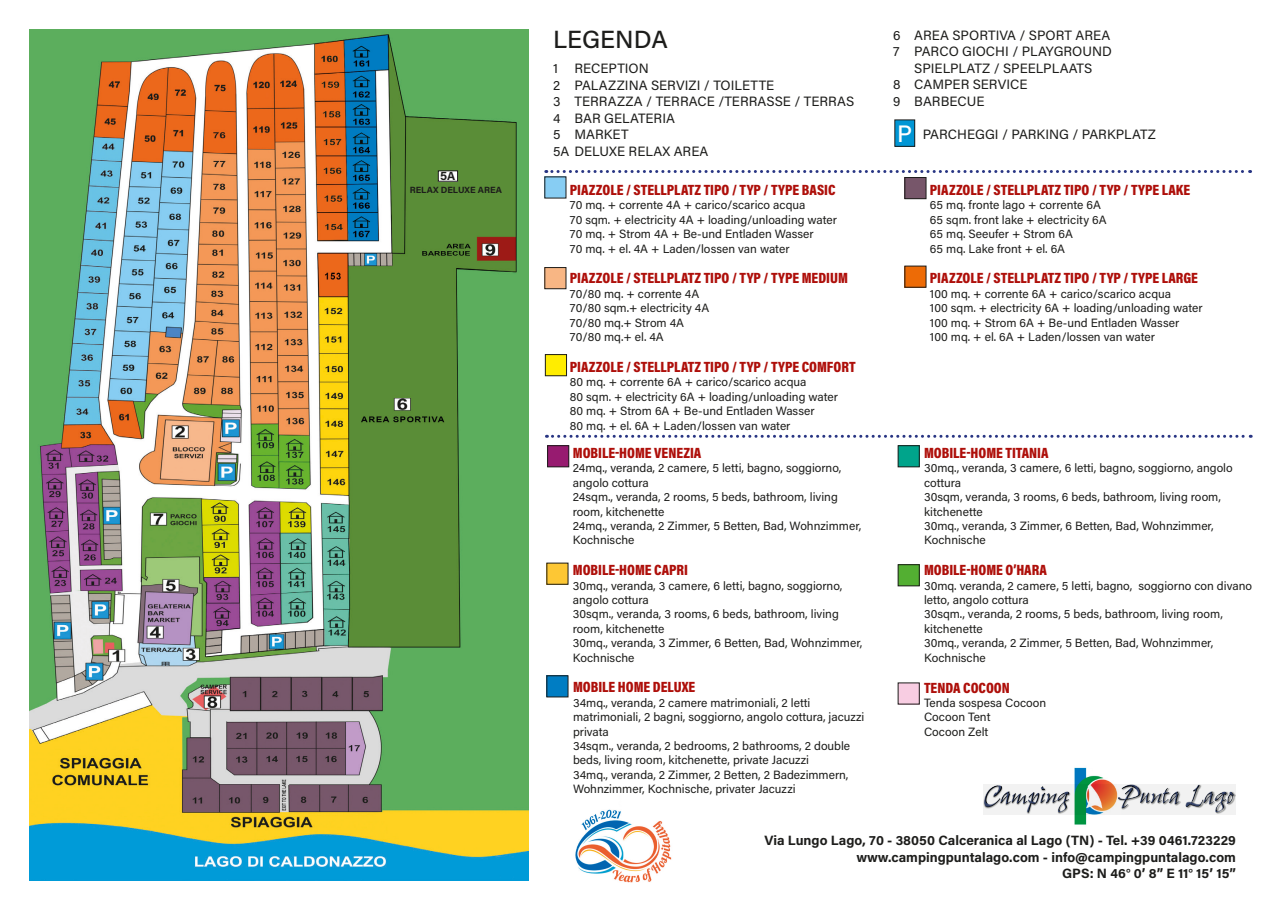
<style>
.page{position:relative;width:1280px;height:910px;background:#fff}
.page>*{position:absolute;margin:0;border:0;box-sizing:border-box;transform-origin:0 0}
.t1{font:500 24.75px "Acumin Pro";color:#1d1d1b}
.t2{font:500 23.85px "Acumin Pro";color:#fff}
.t3{font:900 15px "Acumin Pro Cond";color:#ae0f0a}
.t4{font:13.5px "Acumin Pro";color:#1d1d1b}
.t5{font:700 13.5px "Acumin Pro";color:#1d1d1b}
.t6{font:12px/14.4px "Acumin Pro";color:#1d1d1b}
.t7{font:700 11.85px "Acumin Pro";color:#1d1d1b}
.t8{font:700 9px "Acumin Pro";color:#1d1d1b}
</style>
<div class="page">
<div style="left:895px;top:120px;width:20px;height:26px;background:#0096d5"></div>
<div style="left:894px;top:119px;width:21px;height:28px;border:1px solid #1d1d1b"></div>
<div style="left:548px;top:446px;width:21px;height:21px;background:#971b70"></div>
<div style="left:547px;top:445px;width:22px;height:22px;border:1px solid #1d1d1b"></div>
<div style="left:547px;top:563px;width:21px;height:21px;background:#fdc734"></div>
<div style="left:898px;top:683px;width:21px;height:21px;background:#f8cde2"></div>
<div style="left:898px;top:446px;width:21px;height:21px;background:#00a48b"></div>
<div style="left:898px;top:445px;width:22px;height:22px;border:1px solid #1d1d1b"></div>
<div style="left:898px;top:565px;width:21px;height:21px;background:#53af32"></div>
<div style="left:898px;top:564px;width:22px;height:22px;border:1px solid #1d1d1b"></div>
<img style="left:30px;top:30px;width:499px;height:850px">
<div style="left:545px;top:177px;width:21px;height:21px;background:#87cdf3"></div>
<div style="left:545px;top:268px;width:21px;height:21px;background:#f8b684"></div>
<div style="left:544px;top:267px;width:22px;height:22px;border:1px solid #1d1d1b"></div>
<div style="left:905px;top:266px;width:21px;height:21px;background:#ed6b06"></div>
<div style="left:545px;top:355px;width:21px;height:21px;background:#ffed00"></div>
<div style="left:545px;top:354px;width:22px;height:22px;border:1px solid #1d1d1b"></div>
<div style="left:905px;top:178px;width:21px;height:21px;background:#77566a"></div>
<div style="left:904px;top:177px;width:22px;height:22px;border:1px solid #1d1d1b"></div>
<svg style="left:546px;top:170px;width:704px;height:3px"></svg>
<svg style="left:546px;top:435px;width:705px;height:3px"></svg>
<img style="left:575px;top:809px;width:97px;height:74px">
<div style="left:547px;top:676px;width:21px;height:21px;background:#007dc3"></div>
<div style="left:546px;top:675px;width:22px;height:22px;border:1px solid #1d1d1b"></div>
<svg style="left:984px;top:784px;width:252px;height:30px"></svg>
<svg style="left:985px;top:784px;width:249px;height:29px;fill:#f2f2f2"></svg>
<img style="left:1074px;top:767px;width:44px;height:58px">
<div style="left:438px;top:171px;width:19px;height:10px;background:#fff"></div>
<div style="left:438px;top:170px;width:20px;height:12px;border:1px solid #1d1d1b"></div>
<p class="t7" style="left:440px;top:168px;width:17px">5A</p>
<p class="t8" style="left:410px;top:183px;width:94px">RELAX DELUXE AREA</p>
<p class="t1" style="left:553px;top:22px;width:116px">LEGENDA</p>
<p class="t4" style="left:553px;top:59px;width:97px">1 RECEPTION</p>
<p class="t4" style="left:553px;top:75px;width:223px">2 PALAZZINA SERVIZI / TOILETTE</p>
<p class="t4" style="left:553px;top:92px;width:302px">3 TERRAZZA / TERRACE /TERRASSE / TERRAS</p>
<p class="t4" style="left:553px;top:109px;width:123px">4 BAR GELATERIA</p>
<p class="t4" style="left:553px;top:125px;width:77px">5 MARKET</p>
<p class="t4" style="left:553px;top:142px;width:157px">5A DELUXE RELAX AREA</p>
<p class="t3" style="left:570px;top:180px;width:267px">PIAZZOLE / STELLPLATZ TIPO / TYP / TYPE BASIC</p>
<p class="t6" style="left:570px;top:197px;width:237px">70 mq. + corrente 4A + carico/scarico acqua</p>
<p class="t6" style="left:570px;top:212px;width:269px">70 sqm. + electricity 4A + loading/unloading water</p>
<p class="t6" style="left:570px;top:226px;width:245px">70 mq. + Strom 4A + Be-und Entladen Wasser</p>
<p class="t6" style="left:570px;top:241px;width:221px">70 mq. + el. 4A + Laden/lossen van water</p>
<p class="t3" style="left:570px;top:268px;width:279px">PIAZZOLE / STELLPLATZ TIPO / TYP / TYPE MEDIUM</p>
<p class="t6" style="left:570px;top:286px;width:131px">70/80 mq. + corrente 4A</p>
<p class="t6" style="left:570px;top:300px;width:141px">70/80 sqm.+ electricity 4A</p>
<p class="t6" style="left:570px;top:315px;width:116px">70/80 mq.+ Strom 4A</p>
<p class="t6" style="left:570px;top:329px;width:95px">70/80 mq.+ el. 4A</p>
<p class="t3" style="left:570px;top:357px;width:287px">PIAZZOLE / STELLPLATZ TIPO / TYP / TYPE COMFORT</p>
<p class="t6" style="left:570px;top:374px;width:238px">80 mq. + corrente 6A + carico/scarico acqua</p>
<p class="t6" style="left:570px;top:389px;width:270px">80 sqm. + electricity 6A + loading/unloading water</p>
<p class="t6" style="left:570px;top:403px;width:246px">80 mq. + Strom 6A + Be-und Entladen Wasser</p>
<p class="t6" style="left:570px;top:418px;width:222px">80 mq. + el. 6A + Laden/lossen van water</p>
<p class="t3" style="left:573px;top:443px;width:130px">MOBILE-HOME VENEZIA</p>
<p class="t6" style="left:573px;top:460px;width:270px">24mq., veranda, 2 camere, 5 letti, bagno, soggiorno,</p>
<p class="t6" style="left:573px;top:475px;width:78px">angolo cottura</p>
<p class="t6" style="left:573px;top:489px;width:267px">24sqm., veranda, 2 rooms, 5 beds, bathroom, living room, kitchenette</p>
<p class="t6" style="left:573px;top:518px;width:290px">24mq., veranda, 2 Zimmer, 5 Betten, Bad, Wohnzimmer,<br>Kochnische</p>
<p class="t3" style="left:573px;top:560px;width:117px">MOBILE-HOME CAPRI</p>
<p class="t6" style="left:573px;top:578px;width:271px">30mq., veranda, 3 camere, 6 letti, bagno, soggiorno, angolo cottura</p>
<p class="t6" style="left:573px;top:607px;width:268px">30sqm., veranda, 3 rooms, 6 beds, bathroom, living room, kitchenette</p>
<p class="t6" style="left:573px;top:635px;width:291px">30mq., veranda, 3 Zimmer, 6 Betten, Bad, Wohnzimmer,<br>Kochnische</p>
<p class="t3" style="left:573px;top:677px;width:124px">MOBILE HOME DELUXE</p>
<p class="t6" style="left:573px;top:695px;width:293px">34mq., veranda, 2 camere matrimoniali, 2 letti matrimoniali, 2 bagni, soggiorno, angolo cottura, jacuzzi privata</p>
<p class="t6" style="left:573px;top:738px;width:279px">34sqm., veranda, 2 bedrooms, 2 bathrooms, 2 double beds, living room, kitchenette, private Jacuzzi</p>
<p class="t6" style="left:573px;top:767px;width:277px">34mq., veranda, 2 Zimmer, 2 Betten, 2 Badezimmern,<br>Wohnzimmer, Kochnische, privater Jacuzzi</p>
<p class="t4" style="left:893px;top:26px;width:219px">6 AREA SPORTIVA / SPORT AREA</p>
<p class="t4" style="left:893px;top:42px;width:220px">7 PARCO GIOCHI / PLAYGROUND</p>
<p class="t4" style="left:914px;top:59px;width:180px">SPIELPLATZ / SPEELPLAATS</p>
<p class="t4" style="left:893px;top:75px;width:136px">8 CAMPER SERVICE</p>
<p class="t4" style="left:893px;top:92px;width:93px">9 BARBECUE</p>
<p class="t4" style="left:923px;top:125px;width:235px">PARCHEGGI / PARKING / PARKPLATZ</p>
<p class="t2" style="left:897px;top:117px;width:17px">P</p>
<p class="t3" style="left:930px;top:180px;width:262px">PIAZZOLE / STELLPLATZ TIPO / TYP / TYPE LAKE</p>
<p class="t6" style="left:930px;top:197px;width:173px">65 mq. fronte lago + corrente 6A</p>
<p class="t6" style="left:930px;top:212px;width:178px">65 sqm. front lake + electricity 6A</p>
<p class="t6" style="left:930px;top:226px;width:145px">65 mq. Seeufer + Strom 6A</p>
<p class="t6" style="left:930px;top:241px;width:137px">65 mq. Lake front + el. 6A</p>
<p class="t3" style="left:930px;top:268px;width:270px">PIAZZOLE / STELLPLATZ TIPO / TYP / TYPE LARGE</p>
<p class="t6" style="left:930px;top:286px;width:243px">100 mq. + corrente 6A + carico/scarico acqua</p>
<p class="t6" style="left:930px;top:300px;width:274px">100 sqm. + electricity 6A + loading/unloading water</p>
<p class="t6" style="left:930px;top:315px;width:251px">100 mq. + Strom 6A + Be-und Entladen Wasser</p>
<p class="t6" style="left:930px;top:329px;width:227px">100 mq. + el. 6A + Laden/lossen van water</p>
<p class="t3" style="left:924px;top:443px;width:126px">MOBILE-HOME TITANIA</p>
<p class="t6" style="left:924px;top:460px;width:310px">30mq., veranda, 3 camere, 6 letti, bagno, soggiorno, angolo cottura</p>
<p class="t6" style="left:924px;top:489px;width:298px">30sqm, veranda, 3 rooms, 6 beds, bathroom, living room, kitchenette</p>
<p class="t6" style="left:924px;top:518px;width:291px">30mq., veranda, 3 Zimmer, 6 Betten, Bad, Wohnzimmer,<br>Kochnische</p>
<p class="t3" style="left:924px;top:560px;width:124px">MOBILE-HOME O’HARA</p>
<p class="t6" style="left:924px;top:578px;width:330px">30mq. veranda, 2 camere, 5 letti, bagno, soggiorno con divano letto, angolo cottura</p>
<p class="t6" style="left:924px;top:607px;width:300px">30sqm., veranda, 2 rooms, 5 beds, bathroom, living room, kitchenette</p>
<p class="t6" style="left:924px;top:635px;width:291px">30mq., veranda, 2 Zimmer, 5 Betten, Bad, Wohnzimmer,<br>Kochnische</p>
<p class="t3" style="left:924px;top:678px;width:87px">TENDA COCOON</p>
<p class="t6" style="left:924px;top:695px;width:124px">Tenda sospesa Cocoon</p>
<p class="t6" style="left:924px;top:709px;width:68px">Cocoon Tent</p>
<p class="t6" style="left:924px;top:724px;width:66px">Cocoon Zelt</p>
<p class="t5" style="left:764px;top:831px;width:473px">Via Lungo Lago, 70 - 38050 Calceranica al Lago (TN) - Tel. +39 0461.723229</p>
<p class="t5" style="left:856px;top:847px;width:381px">www.campingpuntalago.com - info@campingpuntalago.com</p>
<p class="t5" style="left:1062px;top:864px;width:175px">GPS: N 46° 0’ 8” E 11° 15’ 15”</p>
</div>
